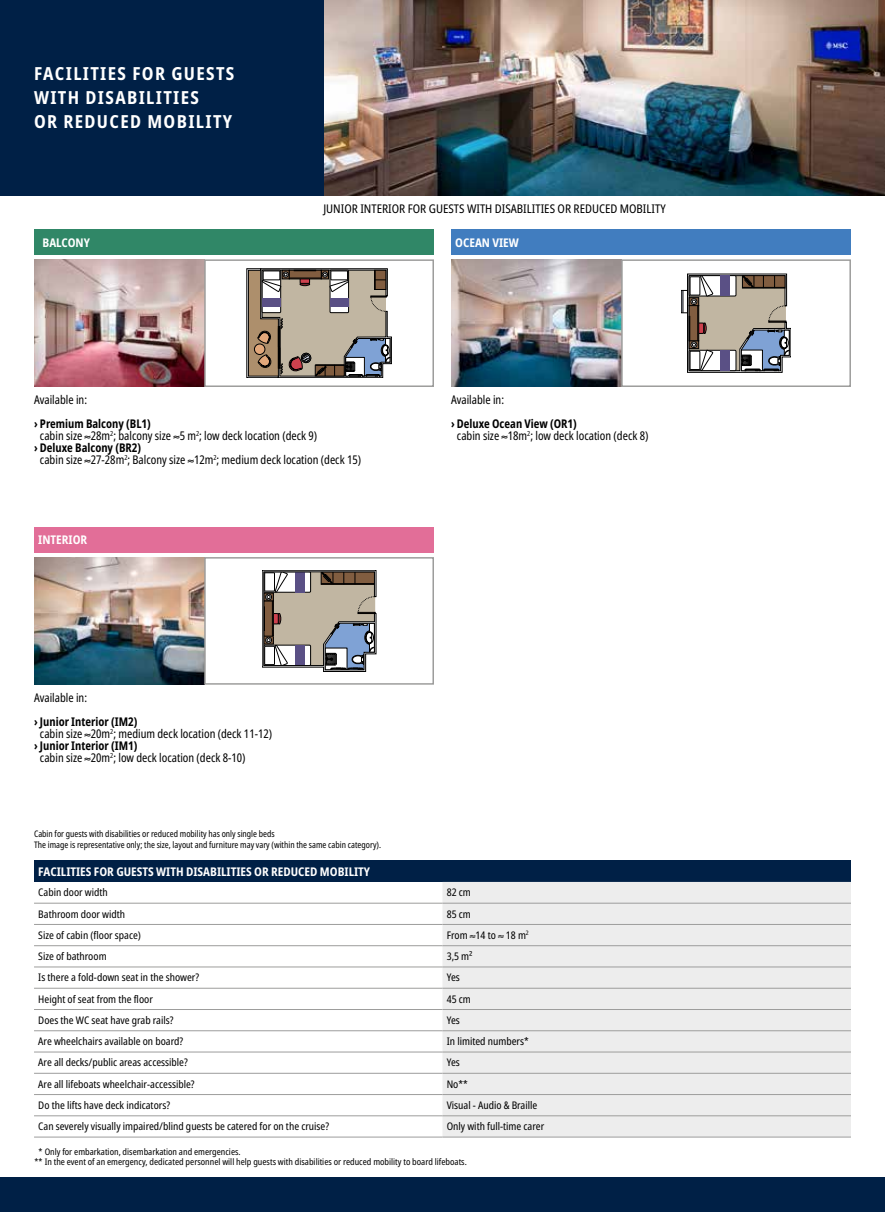
<style>
.page{position:relative;width:885px;height:1212px;background:#fff}
.page>*{position:absolute;margin:0;border:0;box-sizing:border-box;transform-origin:0 0}
.t1{font:700 condensed 18px/24px "Noto Sans";letter-spacing:.075em;color:#fff}
.t2{font:condensed 12px/12px "Noto Sans";color:#000;scale:.95 1}
.t3{font:700 condensed 12px "Noto Sans";color:#000;scale:.95 1}
.t4{font:700 condensed 12px "Noto Sans";color:#fff}
.t5{font:condensed 12px "Noto Sans";color:#000}
.t6{font:condensed 10.5px "Noto Sans";color:#000}
.t7{font:condensed 9px/10.5px "Noto Sans";color:#000}
.t8{font:condensed 9px/10.5px "Noto Sans";color:#000;scale:.95 1}
.s1{font-weight:700}
</style>
<div class="page">
<img style="left:323px;top:0;width:561px;height:196px">
<div style="left:0;top:1178px;width:884px;height:34px;background:#002046"></div>
<img style="left:34px;top:259px;width:170px;height:128px">
<svg style="left:247px;top:269px;width:144px;height:109px;background:#a0968a"></svg>
<div style="left:254px;top:344px;width:11px;height:10px;background:#e2a87b;border-radius:50%"></div>
<div style="left:254px;top:344px;width:11px;height:11px;border:1px solid #000;border-radius:50%"></div>
<div style="left:204px;top:259px;width:230px;height:128px;border:2px solid #9d9d9c"></div>
<img style="left:34px;top:557px;width:170px;height:128px">
<svg style="left:262px;top:570px;width:114px;height:101px;background:#9b9692"></svg>
<div style="left:204px;top:557px;width:230px;height:128px;border:2px solid #9d9d9c"></div>
<img style="left:451px;top:259px;width:170px;height:128px">
<div style="left:681px;top:290px;width:6px;height:23px;border:1px solid #000"></div>
<svg style="left:682px;top:274px;width:108px;height:98px"></svg>
<div style="left:621px;top:259px;width:229px;height:128px;border:2px solid #9d9d9c"></div>
<div style="left:34px;top:230px;width:400px;height:25px;background:#308767"></div>
<div style="left:34px;top:527px;width:400px;height:26px;background:#e26e98"></div>
<div style="left:451px;top:230px;width:399px;height:25px;background:#417dbf"></div>
<div style="left:0;top:0;width:323px;height:196px;background:#002046"></div>
<div style="left:34px;top:861px;width:816px;height:21px;background:#002046"></div>
<div style="left:442px;top:882px;width:408px;height:255px;background:#ededed"></div>
<hr style="left:34px;top:903px;width:408px;height:1px;background:#9d9d9c">
<hr style="left:442px;top:903px;width:408px;height:1px;background:#9d9d9c">
<hr style="left:34px;top:924px;width:408px;height:1px;background:#9d9d9c">
<hr style="left:442px;top:924px;width:408px;height:1px;background:#9d9d9c">
<hr style="left:34px;top:945px;width:408px;height:1px;background:#9d9d9c">
<hr style="left:442px;top:945px;width:408px;height:1px;background:#9d9d9c">
<hr style="left:34px;top:966px;width:408px;height:1px;background:#9d9d9c">
<hr style="left:442px;top:966px;width:408px;height:1px;background:#9d9d9c">
<hr style="left:34px;top:988px;width:408px;height:1px;background:#9d9d9c">
<hr style="left:442px;top:988px;width:408px;height:1px;background:#9d9d9c">
<hr style="left:34px;top:1009px;width:408px;height:1px;background:#9d9d9c">
<hr style="left:442px;top:1009px;width:408px;height:1px;background:#9d9d9c">
<hr style="left:34px;top:1030px;width:408px;height:1px;background:#9d9d9c">
<hr style="left:442px;top:1030px;width:408px;height:1px;background:#9d9d9c">
<hr style="left:34px;top:1051px;width:408px;height:1px;background:#9d9d9c">
<hr style="left:442px;top:1051px;width:408px;height:1px;background:#9d9d9c">
<hr style="left:34px;top:1073px;width:408px;height:1px;background:#9d9d9c">
<hr style="left:442px;top:1073px;width:408px;height:1px;background:#9d9d9c">
<hr style="left:34px;top:1094px;width:408px;height:1px;background:#9d9d9c">
<hr style="left:442px;top:1094px;width:408px;height:1px;background:#9d9d9c">
<hr style="left:34px;top:1115px;width:408px;height:1px;background:#9d9d9c">
<hr style="left:442px;top:1115px;width:408px;height:1px;background:#9d9d9c">
<hr style="left:34px;top:1137px;width:408px;height:1px;background:#9d9d9c">
<hr style="left:442px;top:1137px;width:408px;height:1px;background:#9d9d9c">
<h1 class="t1" style="left:34px;top:63px;width:202px">FACILITIES FOR GUESTS<br>WITH DISABILITIES<br>OR REDUCED MOBILITY</h1>
<p class="t4" style="left:43px;top:237px;width:49px">BALCONY</p>
<p class="t5" style="left:323px;top:202px;width:344px">JUNIOR INTERIOR FOR GUESTS WITH DISABILITIES OR REDUCED MOBILITY</p>
<p class="t4" style="left:455px;top:237px;width:65px">OCEAN VIEW</p>
<p class="t2" style="left:34px;top:394px;width:57px">Available in:</p>
<p class="t3" style="left:34px;top:419px;width:124px">› Premium Balcony (BL1)</p>
<p class="t2" style="left:40px;top:430px;width:293px">cabin size ≈28m<sup>2</sup>; balcony size ≈5 m<sup>2</sup>; low deck location (deck 9)</p>
<p class="t3" style="left:34px;top:443px;width:114px">› Deluxe Balcony (BR2)</p>
<p class="t2" style="left:40px;top:454px;width:339px">cabin size ≈27-28m<sup>2</sup>; Balcony size ≈12m<sup>2</sup>; medium deck location (deck 15)</p>
<p class="t4" style="left:38px;top:535px;width:50px">INTERIOR</p>
<p class="t2" style="left:34px;top:692px;width:57px">Available in:</p>
<p class="t3" style="left:34px;top:716px;width:110px">› Junior Interior (IM2)</p>
<p class="t2" style="left:40px;top:728px;width:246px">cabin size ≈20m<sup>2</sup>; medium deck location (deck 11-12)</p>
<p class="t3" style="left:34px;top:740px;width:110px">› Junior Interior (IM1)</p>
<p class="t2" style="left:40px;top:752px;width:218px">cabin size ≈20m<sup>2</sup>; low deck location (deck 8-10)</p>
<p class="t8" style="left:34px;top:829px;width:367px">Cabin for guests with disabilities or reduced mobility has only single beds<br>The image is representative only; the size, layout and furniture may vary (within the same cabin category).</p>
<p class="t2" style="left:451px;top:394px;width:57px">Available in:</p>
<p class="t2" style="left:457px;top:418px;width:203px;text-indent:-6px"><span class="s1">› Deluxe Ocean View (OR1)<br></span>cabin size ≈18m<sup>2</sup>; low deck location (deck 8)</p>
<p class="t4" style="left:38px;top:866px;width:333px">FACILITIES FOR GUESTS WITH DISABILITIES OR REDUCED MOBILITY</p>
<p class="t6" style="left:38px;top:887px;width:71px">Cabin door width</p>
<p class="t6" style="left:446px;top:887px;width:26px">82 cm</p>
<p class="t6" style="left:38px;top:908px;width:88px">Bathroom door width</p>
<p class="t6" style="left:446px;top:908px;width:26px">85 cm</p>
<p class="t6" style="left:38px;top:930px;width:104px">Size of cabin (floor space)</p>
<p class="t6" style="left:446px;top:930px;width:84px">From ≈14 to ≈ 18 m<sup>2</sup></p>
<p class="t6" style="left:38px;top:951px;width:70px">Size of bathroom</p>
<p class="t6" style="left:446px;top:951px;width:27px">3,5 m²</p>
<p class="t6" style="left:38px;top:972px;width:162px">Is there a fold-down seat in the shower?</p>
<p class="t6" style="left:446px;top:972px;width:15px">Yes</p>
<p class="t6" style="left:38px;top:994px;width:116px">Height of seat from the floor</p>
<p class="t6" style="left:446px;top:994px;width:26px">45 cm</p>
<p class="t6" style="left:38px;top:1015px;width:137px">Does the WC seat have grab rails?</p>
<p class="t6" style="left:446px;top:1015px;width:15px">Yes</p>
<p class="t6" style="left:38px;top:1036px;width:146px">Are wheelchairs available on board?</p>
<p class="t6" style="left:446px;top:1036px;width:83px">In limited numbers*</p>
<p class="t6" style="left:38px;top:1057px;width:151px">Are all decks/public areas accessible?</p>
<p class="t6" style="left:446px;top:1057px;width:15px">Yes</p>
<p class="t6" style="left:38px;top:1079px;width:158px">Are all lifeboats wheelchair-accessible?</p>
<p class="t6" style="left:446px;top:1079px;width:23px">No**</p>
<p class="t6" style="left:38px;top:1100px;width:133px">Do the lifts have deck indicators?</p>
<p class="t6" style="left:446px;top:1100px;width:92px">Visual - Audio &amp; Braille</p>
<p class="t6" style="left:38px;top:1121px;width:292px">Can severely visually impaired/blind guests be catered for on the cruise?</p>
<p class="t6" style="left:446px;top:1121px;width:99px">Only with full-time carer</p>
<p class="t7" style="left:35px;top:1147px;width:434px;text-indent:4px">* Only for embarkation, disembarkation and emergencies.<br>** In the event of an emergency, dedicated personnel will help guests with disabilities or reduced mobility to board lifeboats.</p>
</div>
